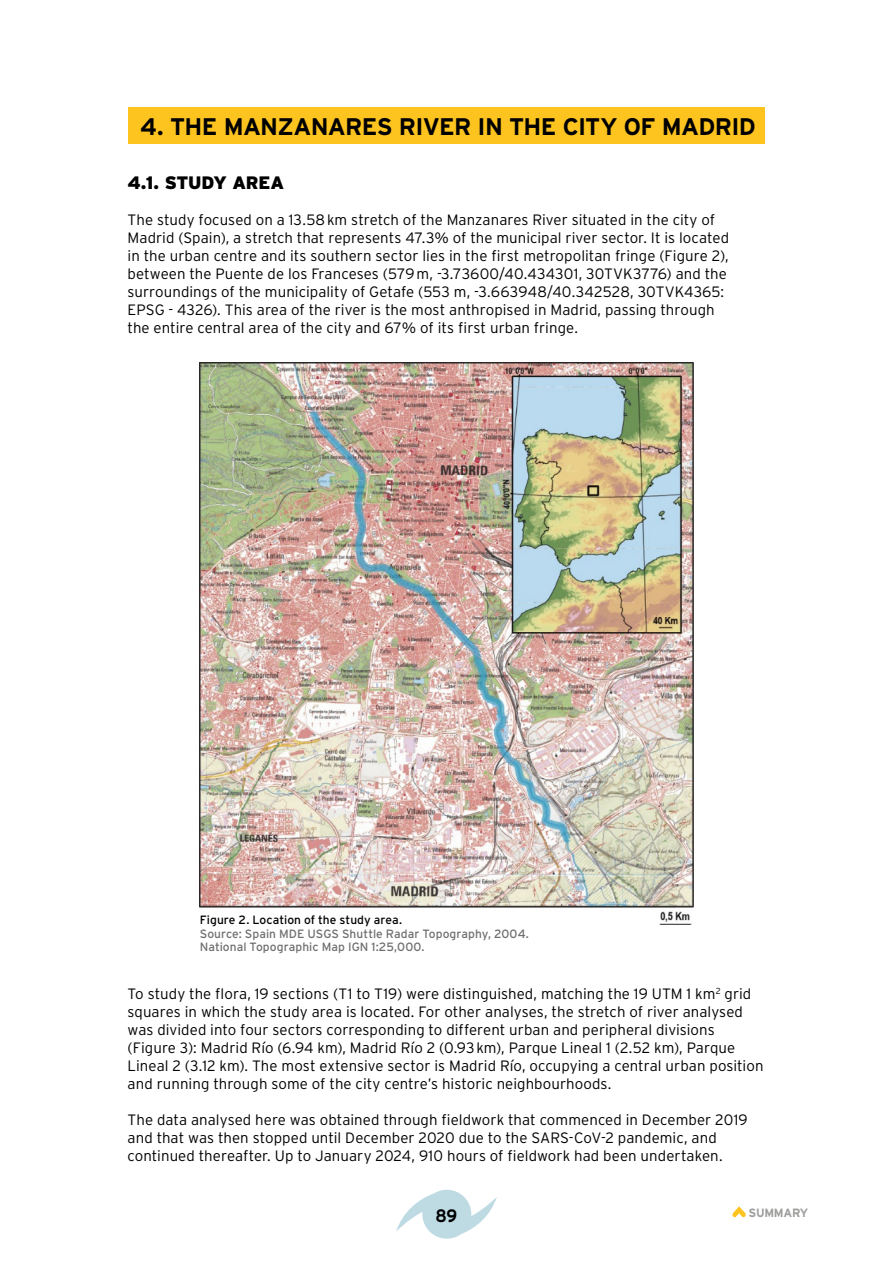
<style>
.page{position:relative;width:893px;height:1263px;background:#fff}
.page>*{position:absolute;margin:0;border:0;box-sizing:border-box;transform-origin:0 0}
.t1{font:700 24px "Interstate";letter-spacing:-.03em;color:#000}
.t2{font:900 18px "Interstate";letter-spacing:-.015em;color:#000}
.t3{font:700 18px "Interstate";color:#000;scale:.9 1}
.t4{font:300 15px/18px "Interstate";letter-spacing:.005em;color:#000}
.t5{font:12px/13.5px "Interstate";letter-spacing:.005em;color:#706f6f}
.t6{font:12px "Interstate";letter-spacing:.005em;color:#000}
.t7{font:700 12px "Interstate";letter-spacing:-.025em;color:#9d9d9c}
</style>
<div class="page">
<svg style="left:396px;top:1190px;width:101px;height:49px"></svg>
<svg style="left:732px;top:1206px;width:14px;height:12px"></svg>
<div style="left:128px;top:107px;width:637px;height:37px;background:#fdc41f"></div>
<img style="left:200px;top:362px;width:493px;height:563px">
<h1 class="t1" style="left:140px;top:113px;width:617px">4. THE MANZANARES RIVER IN THE CITY OF MADRID</h1>
<p class="t2" style="left:128px;top:172px;width:158px">4.1. STUDY AREA</p>
<p class="t4" style="left:128px;top:210px;width:603px">The study focused on a 13.58km stretch of the Manzanares River situated in the city of Madrid (Spain), a stretch that represents 47.3% of the municipal river sector. It is located in the urban centre and its southern sector lies in the first metropolitan fringe (Figure 2), between the Puente de los Franceses (579m, -3.73600/40.434301, 30TVK3776) and the surroundings of the municipality of Getafe (553 m, -3.663948/40.342528, 30TVK4365:<br>EPSG - 4326). This area of the river is the most anthropised in Madrid, passing through the entire central area of the city and 67% of its first urban fringe.</p>
<p class="t6" style="left:200px;top:913px;width:204px">Figure 2. Location of the study area.</p>
<p class="t5" style="left:200px;top:926px;width:331px">Source: Spain MDE USGS Shuttle Radar Topography, 2004.<br>National Topographic Map IGN 1:25,000.</p>
<p class="t4" style="left:128px;top:984px;width:637px">To study the flora, 19 sections (T1 to T19) were distinguished, matching the 19 UTM 1 km<sup>2</sup> grid squares in which the study area is located. For other analyses, the stretch of river analysed was divided into four sectors corresponding to different urban and peripheral divisions (Figure 3): Madrid Río (6.94 km), Madrid Río 2 (0.93km), Parque Lineal 1 (2.52 km), Parque Lineal 2 (3.12 km). The most extensive sector is Madrid Río, occupying a central urban position and running through some of the city centre’s historic neighbourhoods.</p>
<p class="t4" style="left:128px;top:1110px;width:621px">The data analysed here was obtained through fieldwork that commenced in December 2019 and that was then stopped until December 2020 due to the SARS-CoV-2 pandemic, and continued thereafter. Up to January 2024, 910 hours of fieldwork had been undertaken.</p>
<p class="t3" style="left:436px;top:1205px;width:26px">89</p>
<p class="t7" style="left:749px;top:1206px;width:61px">SUMMARY</p>
</div>
